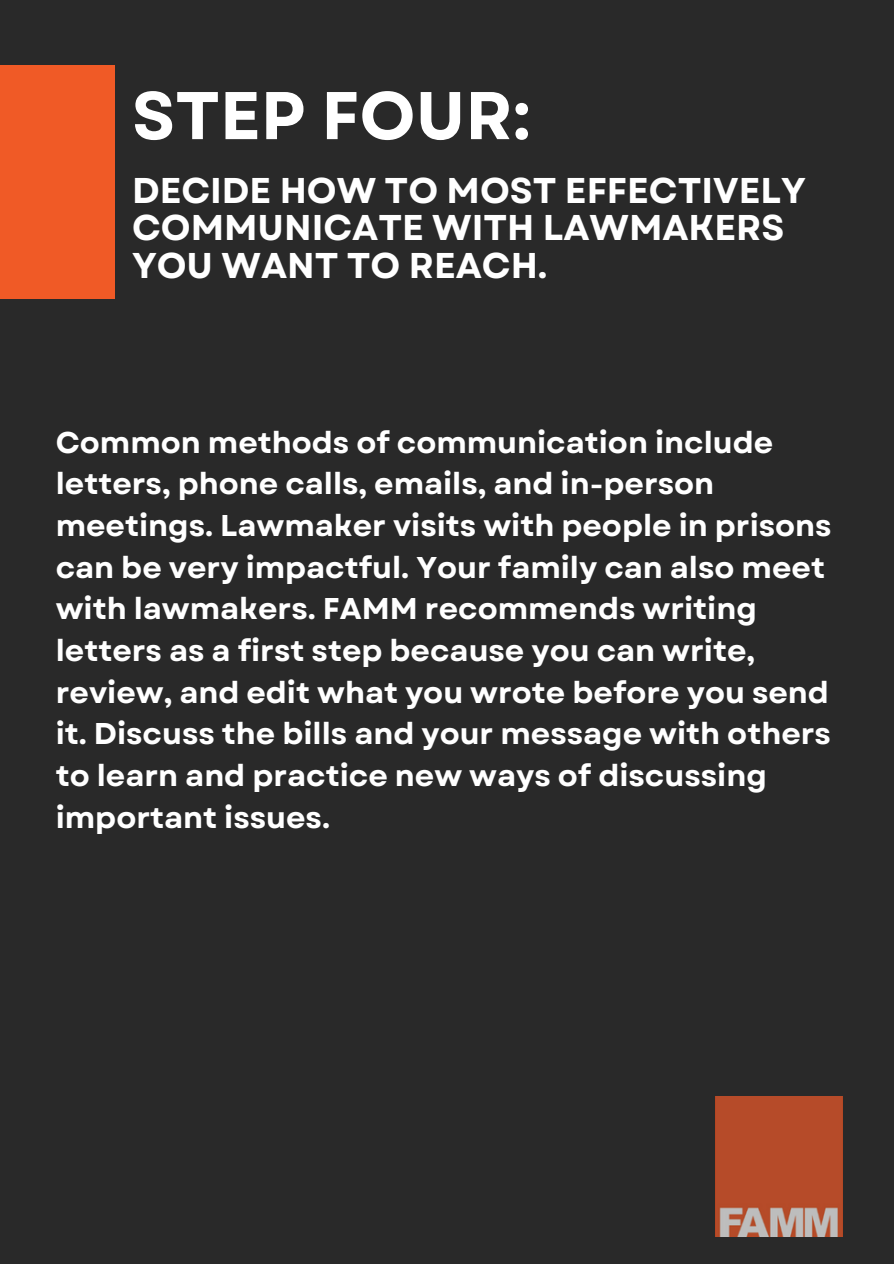
<style>
.page{position:relative;width:894px;height:1264px;background:#fff}
.page>*{position:absolute;margin:0;border:0;box-sizing:border-box;transform-origin:0 0}
.t1{font:700 67.2px "Garet";color:#fff}
.t2{font:700 35.85px/37.2px "Garet";color:#fff}
.t3{font:700 30px/41.7px "Garet";color:#fff}
</style>
<div class="page">
<div style="left:0;top:0;width:893px;height:1263px;background:#292929"></div>
<div style="left:0;top:65px;width:115px;height:234px;background:#f05a26"></div>
<img style="left:715px;top:1096px;width:127px;height:140px">
<h1 class="t1" style="left:132px;top:74px;width:400px">STEP FOUR:</h1>
<p class="t2" style="left:132px;top:173px;width:675px">DECIDE HOW TO MOST EFFECTIVELY<br>COMMUNICATE WITH LAWMAKERS<br>YOU WANT TO REACH.</p>
<p class="t3" style="left:56px;top:422px;width:777px">Common methods of communication include letters, phone calls, emails, and in-person meetings. Lawmaker visits with people in prisons can be very impactful. Your family can also meet with lawmakers. FAMM recommends writing letters as a first step because you can write, review, and edit what you wrote before you send it. Discuss the bills and your message with others to learn and practice new ways of discussing important issues.</p>
</div>
